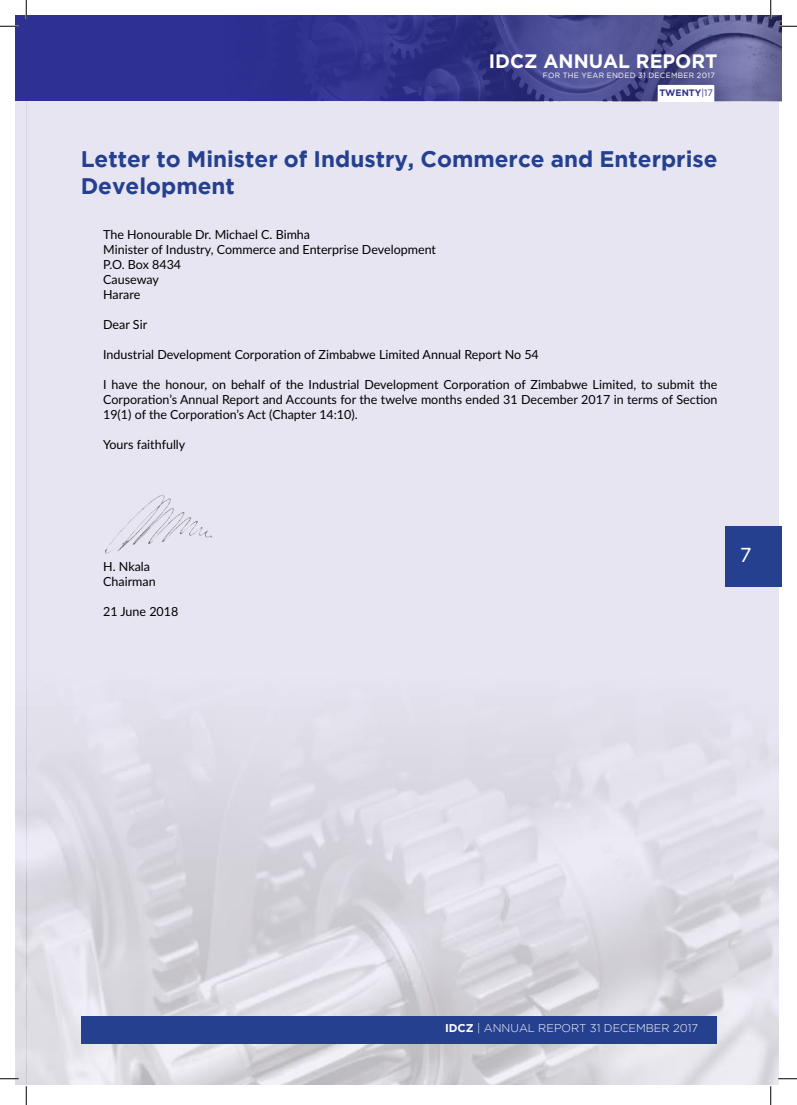
<style>
.page{position:relative;width:797px;height:1105px;background:#fff}
.page>*{position:absolute;margin:0;border:0;box-sizing:border-box;transform-origin:0 0}
.t1{font:700 22.5px/27px "Gotham";color:#25408f}
.t2{font:20px "Uni Sans";color:#fff}
.t3{font:700 19.38px "Gotham";color:#fff}
.t4{font:12.5px/15px "Lato";color:#000}
.t5{font:300 11.25px "Gotham";color:#fff}
.t6{font:700 9.25px "Gotham";color:#2e3092}
.t7{font:italic 7.62px "Gotham";letter-spacing:.04em;color:#fff}
.s1{font-weight:400;font-style:italic}
.s2{font-weight:700}
</style>
<div class="page">
<img style="left:16px;top:101px;width:762px;height:983px">
<div style="left:725px;top:526px;width:56px;height:60px;background:#25408f"></div>
<div style="left:80px;top:1016px;width:636px;height:27px;background:#25408f"></div>
<div style="left:16px;top:16px;width:12px;height:85px;background:#2e3092"></div>
<div style="left:28px;top:16px;width:753px;height:85px;background:#2e3092"></div>
<img style="left:325px;top:16px;width:456px;height:85px">
<svg style="left:657px;top:85px;width:57px;height:16px"></svg>
<img style="left:103px;top:491px;width:111px;height:62px">
<svg style="left:0;top:25px;width:19px;height:2px"></svg>
<svg style="left:778px;top:25px;width:19px;height:2px"></svg>
<svg style="left:0;top:1078px;width:19px;height:1px"></svg>
<svg style="left:778px;top:1078px;width:19px;height:1px"></svg>
<svg style="left:25px;top:0;width:2px;height:19px"></svg>
<svg style="left:25px;top:1086px;width:2px;height:19px"></svg>
<svg style="left:770px;top:0;width:1px;height:19px"></svg>
<svg style="left:770px;top:1086px;width:1px;height:19px"></svg>
<h3 class="t3" style="left:489px;top:50px;width:230px">IDCZ ANNUAL REPORT</h3>
<p class="t7" style="left:543px;top:70px;width:173px">FOR THE YEAR ENDED 31 DECEMBER 2017</p>
<p class="t6" style="left:659px;top:87px;width:55px">TWENTY<span class="s1">|17</span></p>
<h1 class="t1" style="left:81px;top:145px;width:638px">Letter to Minister of Industry, Commerce and Enterprise<br>Development</h1>
<p class="t4" style="left:103px;top:226px;width:334px">The Honourable Dr. Michael C. Bimha<br>Minister of Industry, Commerce and Enterprise Development<br>P.O. Box 8434<br>Causeway<br>Harare</p>
<p class="t4" style="left:103px;top:316px;width:45px">Dear Sir</p>
<p class="t4" style="left:103px;top:346px;width:437px">Industrial Development Corporation of Zimbabwe Limited Annual Report No 54</p>
<p class="t4" style="left:103px;top:376px;width:616px;text-align:justify">I have the honour, on behalf of the Industrial Development Corporation of Zimbabwe Limited, to submit the Corporation’s Annual Report and Accounts for the twelve months ended 31 December 2017 in terms of Section 19(1) of the Corporation’s Act (Chapter 14:10).</p>
<p class="t4" style="left:103px;top:436px;width:84px">Yours faithfully</p>
<p class="t4" style="left:103px;top:558px;width:54px">H. Nkala<br>Chairman</p>
<p class="t4" style="left:103px;top:603px;width:77px">21 June 2018</p>
<h2 class="t2" style="left:740px;top:543px;width:12px">7</h2>
<p class="t5" style="left:445px;top:1022px;width:254px"><span class="s2">IDCZ</span> | ANNUAL REPORT 31 DECEMBER 2017</p>
</div>
